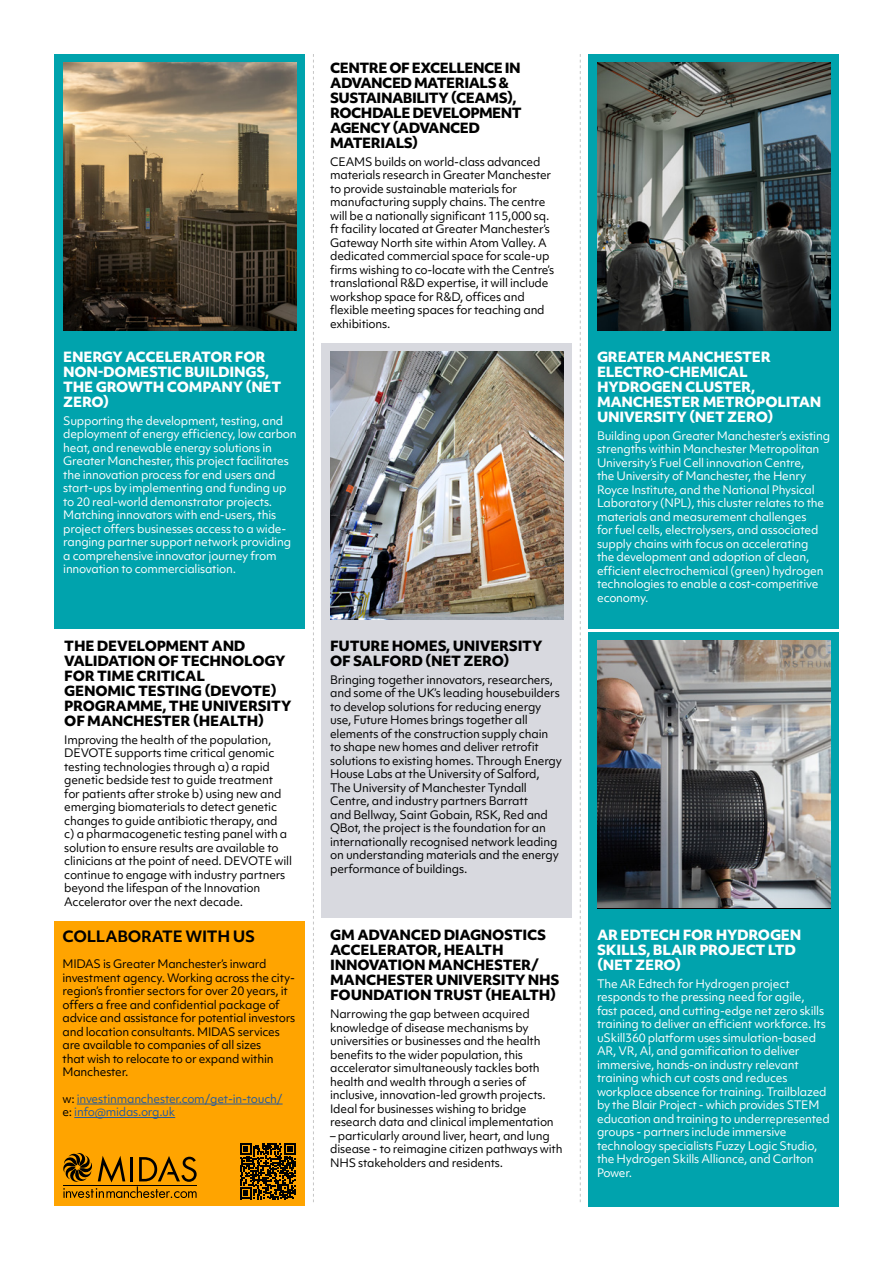
<style>
.page{position:relative;width:893px;height:1263px;background:#fff}
.page>*{position:absolute;margin:0;border:0;box-sizing:border-box;transform-origin:0 0}
.t1{font:700 15px "Objektiv Mk 1";letter-spacing:-.02em;color:#000}
.t2{font:800 13.5px/15px "Objektiv Mk 2";letter-spacing:-.02em;color:#000}
.t3{font:800 13.5px/15px "Objektiv Mk 2";letter-spacing:-.02em;color:#fff}
.t4{font:800 13.5px/15px "Objektiv Mk 2";letter-spacing:-.04em;color:#000}
.t5{font:11.25px/13.5px "Objektiv Mk 1";letter-spacing:-.02em;color:#000}
.t6{font:11.25px/13.5px "Objektiv Mk 1";letter-spacing:-.02em;color:#fff}
.t7{font:11.25px/13.5px "Objektiv Mk 1";letter-spacing:-.02em;color:#275b9b}
.s1{color:#000}
</style>
<div class="page">
<div style="left:54px;top:921px;width:250px;height:285px;background:#ffa400"></div>
<hr style="left:77px;top:1103px;width:206px;height:1px;background:#275b9b">
<hr style="left:74px;top:1117px;width:101px;height:1px;background:#275b9b">
<svg style="left:63px;top:1153px;width:134px;height:45px"></svg>
<svg style="left:313px;top:54px;width:1px;height:1148px"></svg>
<svg style="left:580px;top:54px;width:1px;height:1148px"></svg>
<div style="left:55px;top:54px;width:250px;height:574px;background:#00a3ad"></div>
<img style="left:63px;top:63px;width:234px;height:267px">
<div style="left:588px;top:632px;width:251px;height:574px;background:#00a3ad"></div>
<img style="left:597px;top:641px;width:233px;height:267px">
<svg style="left:240px;top:1143px;width:56px;height:56px"></svg>
<div style="left:322px;top:343px;width:250px;height:574px;background:#d8d9df"></div>
<img style="left:330px;top:352px;width:234px;height:268px">
<div style="left:588px;top:54px;width:251px;height:574px;background:#00a3ad"></div>
<img style="left:597px;top:63px;width:233px;height:268px">
<p class="t3" style="left:63px;top:349px;width:220px">ENERGY ACCELERATOR FOR<br>NON-DOMESTIC BUILDINGS,<br>THE GROWTH COMPANY (NET<br>ZERO)</p>
<p class="t6" style="left:63px;top:414px;width:235px">Supporting the development, testing, and deployment of energy efficiency, low carbon heat, and renewable energy solutions in Greater Manchester, this project facilitates the innovation process for end users and start-ups by implementing and funding up to 20 real-world demonstrator projects.<br>Matching innovators with end-users, this project offers businesses access to a wide&shy;ranging partner support network providing a comprehensive innovator journey from innovation to commercialisation.</p>
<p class="t2" style="left:64px;top:638px;width:229px">THE DEVELOPMENT AND<br>VALIDATION OF TECHNOLOGY<br>FOR TIME CRITICAL<br>GENOMIC TESTING (DEVOTE)<br>PROGRAMME, THE UNIVERSITY<br>OF MANCHESTER (HEALTH)</p>
<p class="t5" style="left:64px;top:733px;width:229px">Improving the health of the population, DEVOTE supports time critical genomic testing technologies through a) a rapid genetic bedside test to guide treatment<br>for patients after stroke b) using new and emerging biomaterials to detect genetic changes to guide antibiotic therapy, and<br>c) a pharmacogenetic testing panel with a solution to ensure results are available to clinicians at the point of need. DEVOTE will continue to engage with industry partners beyond the lifespan of the Innovation Accelerator over the next decade.</p>
<h1 class="t1" style="left:63px;top:926px;width:194px">COLLABORATE WITH US</h1>
<p class="t5" style="left:63px;top:957px;width:234px">MIDAS is Greater Manchester’s inward investment agency. Working across the city&shy;region’s frontier sectors for over 20 years, it offers a free and confidential package of advice and assistance for potential investors and location consultants. MIDAS services are available to companies of all sizes<br>that wish to relocate to or expand within Manchester.</p>
<p class="t7" style="left:63px;top:1091px;width:222px"><span class="s1">w:</span> investinmanchester.com/get-in-touch/ <span class="s1">e:</span> info@midas.org.uk</p>
<p class="t4" style="left:330px;top:60px;width:193px">CENTRE OF EXCELLENCE IN<br>ADVANCED MATERIALS &amp;<br>SUSTAINABILITY (CEAMS),<br>ROCHDALE DEVELOPMENT<br>AGENCY (ADVANCED<br>MATERIALS)</p>
<p class="t5" style="left:330px;top:154px;width:226px">CEAMS builds on world-class advanced materials research in Greater Manchester to provide sustainable materials for manufacturing supply chains. The centre will be a nationally significant 115,000 sq. ft facility located at Greater Manchester’s Gateway North site within Atom Valley. A dedicated commercial space for scale-up firms wishing to co-locate with the Centre’s translational R&amp;D expertise, it will include workshop space for R&amp;D, offices and flexible meeting spaces for teaching and exhibitions.</p>
<p class="t2" style="left:330px;top:638px;width:214px">FUTURE HOMES, UNIVERSITY<br>OF SALFORD (NET ZERO)</p>
<p class="t5" style="left:330px;top:673px;width:233px">Bringing together innovators, researchers, and some of the UK’s leading housebuilders to develop solutions for reducing energy use, Future Homes brings together all elements of the construction supply chain to shape new homes and deliver retrofit solutions to existing homes. Through Energy House Labs at the University of Salford, The University of Manchester Tyndall Centre, and industry partners Barratt<br>and Bellway, Saint Gobain, RSK, Red and QBot, the project is the foundation for an internationally recognised network leading on understanding materials and the energy performance of buildings.</p>
<p class="t2" style="left:330px;top:927px;width:231px">GM ADVANCED DIAGNOSTICS<br>ACCELERATOR, HEALTH<br>INNOVATION MANCHESTER/<br>MANCHESTER UNIVERSITY NHS<br>FOUNDATION TRUST (HEALTH)</p>
<p class="t5" style="left:330px;top:1007px;width:225px">Narrowing the gap between acquired knowledge of disease mechanisms by universities or businesses and the health benefits to the wider population, this accelerator simultaneously tackles both health and wealth through a series of inclusive, innovation-led growth projects.<br>Ideal for businesses wishing to bridge research data and clinical implementation</p>
<p class="t5" style="left:330px;top:1128px;width:234px">– particularly around liver, heart, and lung disease - to reimagine citizen pathways with<br>NHS stakeholders and residents.</p>
<p class="t3" style="left:597px;top:349px;width:226px">GREATER MANCHESTER<br>ELECTRO-CHEMICAL<br>HYDROGEN CLUSTER,<br>MANCHESTER METROPOLITAN<br>UNIVERSITY (NET ZERO)</p>
<p class="t6" style="left:597px;top:429px;width:235px">Building upon Greater Manchester’s existing strengths within Manchester Metropolitan University’s Fuel Cell innovation Centre,<br>the University of Manchester, the Henry Royce Institute, and the National Physical Laboratory (NPL), this cluster relates to the materials and measurement challenges<br>for fuel cells, electrolysers, and associated supply chains with focus on accelerating<br>the development and adoption of clean, efficient electrochemical (green) hydrogen technologies to enable a cost-competitive economy.</p>
<p class="t3" style="left:597px;top:927px;width:206px">AR EDTECH FOR HYDROGEN<br>SKILLS, BLAIR PROJECT LTD (NET ZERO)</p>
<p class="t6" style="left:597px;top:977px;width:234px">The AR Edtech for Hydrogen project responds to the pressing need for agile,<br>fast paced, and cutting-edge net zero skills training to deliver an efficient workforce. Its uSkill360 platform uses simulation-based AR, VR, AI, and gamification to deliver immersive, hands-on industry relevant training which cut costs and reduces workplace absence for training. Trailblazed by the Blair Project - which provides STEM education and training to underrepresented groups - partners include immersive technology specialists Fuzzy Logic Studio, the Hydrogen Skills Alliance, and Carlton Power.</p>
</div>
